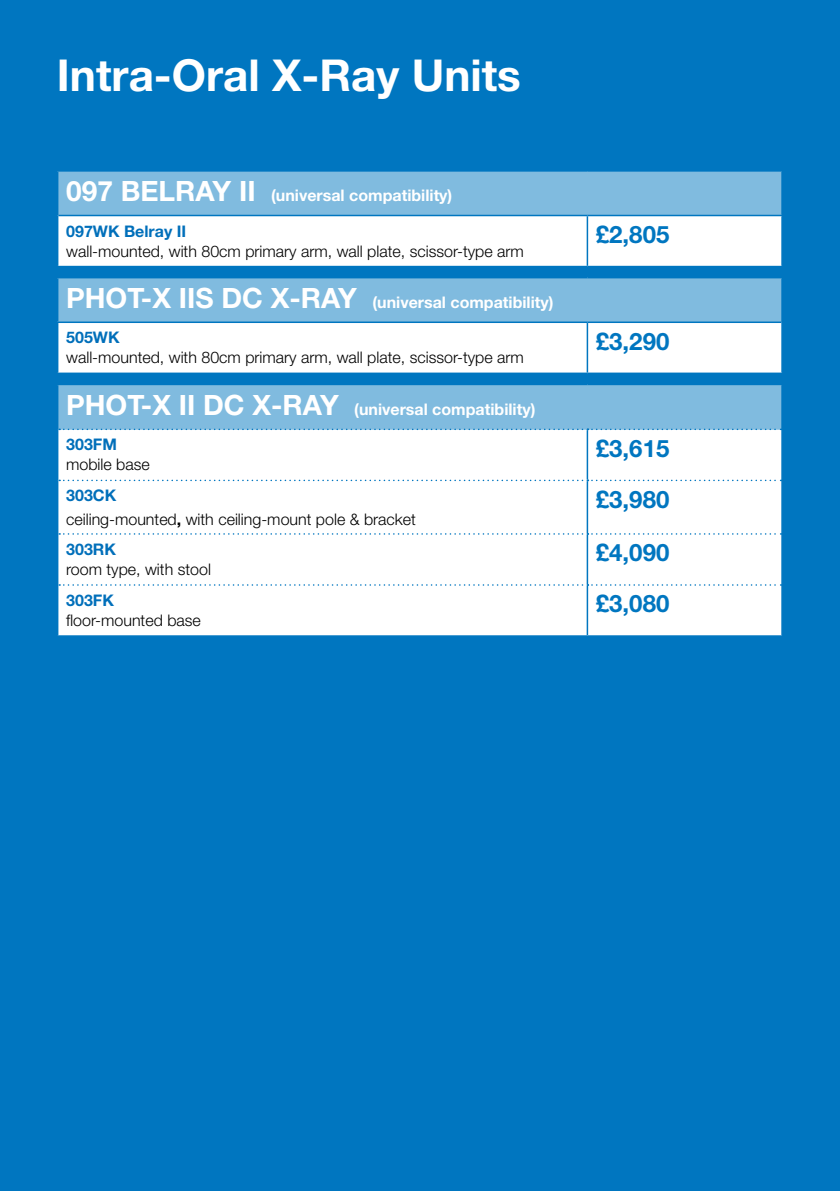
<style>
.page{position:relative;width:840px;height:1191px;background:#fff}
.page>*{position:absolute;margin:0;border:0;box-sizing:border-box;transform-origin:0 0}
.t1{font:700 44px "Helvetica Neue";color:#fff}
.t2{font:700 24px "Helvetica Neue";color:#0076c0}
.t3{font:300 16px/20px "Helvetica Neue";color:#000}
.t4{font:700 16px "Helvetica Neue";color:#fff}
.t5{font:700 16px "Helvetica Neue";color:#006fba}
.s1{font-size:28px}
.s2{font-weight:700;color:#006fba}
.s3{font-weight:700}
</style>
<div class="page">
<div style="left:0;top:0;width:839px;height:1191px;background:#0076c0"></div>
<div style="left:58px;top:171px;width:723px;height:44px;background:#80bbdf"></div>
<div style="left:58px;top:216px;width:722px;height:50px;background:#fff"></div>
<hr style="left:57px;top:170px;width:530px;height:2px;background:#0076c0">
<hr style="left:587px;top:170px;width:195px;height:2px;background:#0076c0">
<hr style="left:780px;top:172px;width:2px;height:43px;background:#0076c0">
<hr style="left:586px;top:216px;width:2px;height:50px;background:#0076c0">
<div style="left:58px;top:278px;width:723px;height:44px;background:#80bbdf"></div>
<div style="left:58px;top:323px;width:722px;height:49px;background:#fff"></div>
<hr style="left:57px;top:321px;width:530px;height:2px;background:#0076c0">
<hr style="left:587px;top:321px;width:193px;height:2px;background:#0076c0">
<hr style="left:586px;top:323px;width:2px;height:49px;background:#0076c0">
<hr style="left:780px;top:278px;width:2px;height:44px;background:#0076c0">
<div style="left:58px;top:384px;width:723px;height:45px;background:#80bbdf"></div>
<div style="left:58px;top:429px;width:722px;height:206px;background:#fff"></div>
<hr style="left:57px;top:384px;width:530px;height:1px;background:#0076c0">
<hr style="left:587px;top:384px;width:195px;height:1px;background:#0076c0">
<hr style="left:780px;top:385px;width:2px;height:44px;background:#0076c0">
<svg style="left:59px;top:428px;width:722px;height:2px"></svg>
<hr style="left:586px;top:430px;width:2px;height:49px;background:#0076c0">
<hr style="left:780px;top:429px;width:2px;height:51px;background:#0076c0">
<svg style="left:59px;top:479px;width:722px;height:2px"></svg>
<hr style="left:586px;top:481px;width:2px;height:52px;background:#0076c0">
<hr style="left:780px;top:480px;width:2px;height:54px;background:#0076c0">
<svg style="left:59px;top:533px;width:722px;height:2px"></svg>
<hr style="left:586px;top:535px;width:2px;height:49px;background:#0076c0">
<hr style="left:780px;top:534px;width:2px;height:51px;background:#0076c0">
<svg style="left:59px;top:584px;width:722px;height:2px"></svg>
<hr style="left:586px;top:586px;width:2px;height:49px;background:#0076c0">
<hr style="left:780px;top:585px;width:2px;height:50px;background:#0076c0">
<p class="t1" style="left:57px;top:48px;width:465px">Intra-Oral X-Ray Units</p>
<p class="t4" style="left:66px;top:186px;width:387px"><span class="s1">097 BELRAY II</span> (universal compatibility)</p>
<p class="t3" style="left:66px;top:220px;width:459px"><span class="s2">097WK Belray II<br></span>wall-mounted, with 80cm primary arm, wall plate, scissor-type arm</p>
<p class="t2" style="left:595px;top:219px;width:75px">£2,805</p>
<p class="t4" style="left:66px;top:292px;width:488px"><span class="s1">PHOT-X IIS DC X-RAY</span> (universal compatibility)</p>
<p class="t3" style="left:66px;top:327px;width:459px"><span class="s2">505WK<br></span>wall-mounted, with 80cm primary arm, wall plate, scissor-type arm</p>
<p class="t2" style="left:595px;top:326px;width:75px">£3,290</p>
<p class="t4" style="left:66px;top:399px;width:470px"><span class="s1">PHOT-X II DC X-RAY</span> (universal compatibility)</p>
<p class="t3" style="left:66px;top:434px;width:85px"><span class="s2">303FM </span>mobile base</p>
<p class="t2" style="left:595px;top:433px;width:75px">£3,615</p>
<p class="t3" style="left:66px;top:483px;width:351px;line-height:24px"><span class="s2">303CK<br></span>ceiling-mounted<span class="s3">,</span> with ceiling-mount pole &amp; bracket</p>
<p class="t2" style="left:595px;top:484px;width:75px">£3,980</p>
<p class="t3" style="left:66px;top:539px;width:146px"><span class="s2">303RK<br></span>room type, with stool</p>
<p class="t2" style="left:595px;top:538px;width:75px">£4,090</p>
<p class="t5" style="left:66px;top:590px;width:49px">303FK</p>
<p class="t3" style="left:66px;top:610px;width:136px">floor-mounted base</p>
<p class="t2" style="left:595px;top:589px;width:75px">£3,080</p>
</div>
